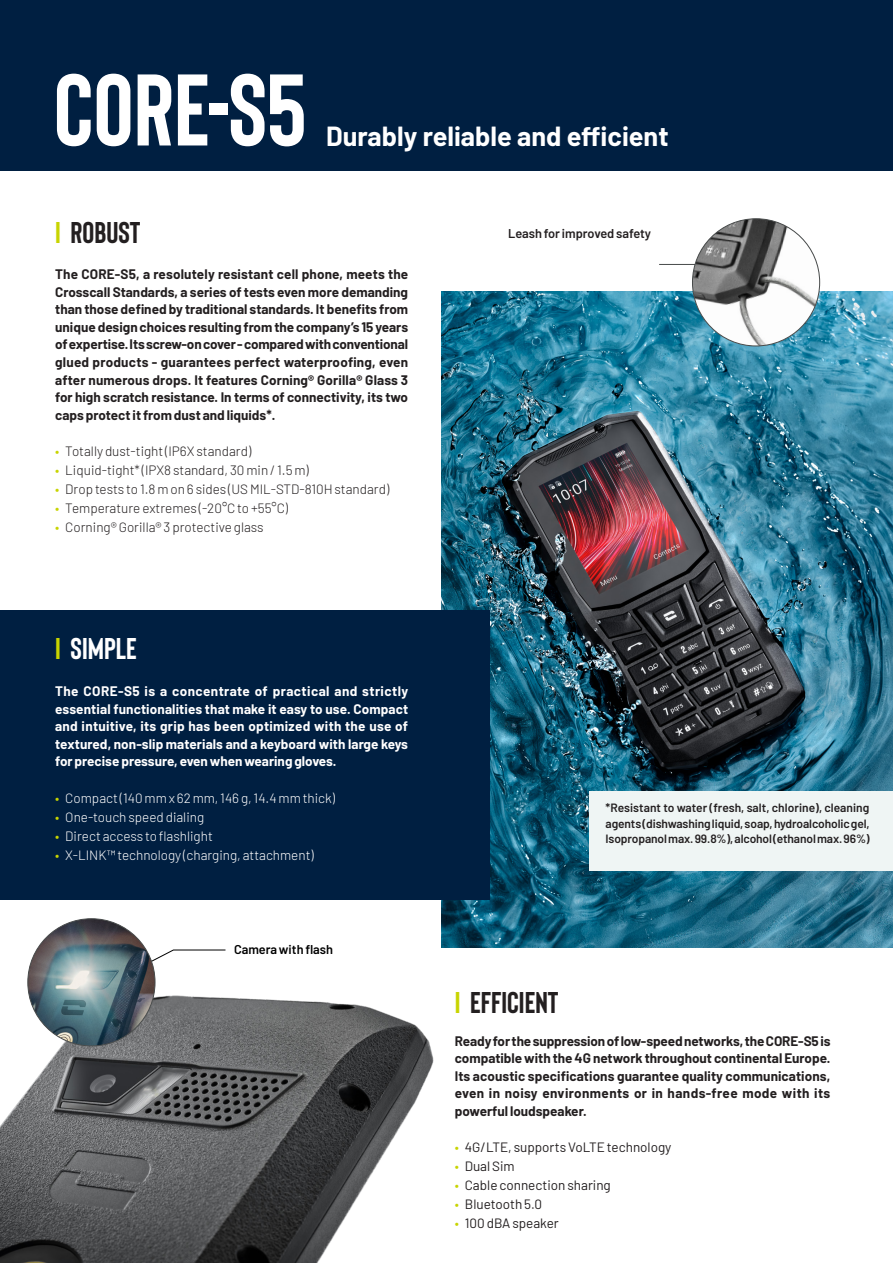
<style>
.page{position:relative;width:893px;height:1263px;background:#fff}
.page>*{position:absolute;margin:0;border:0;box-sizing:border-box;transform-origin:0 0}
.t1{font:700 101.4px "Bison";color:#fff}
.t2{font:700 30px "Bison";color:#231f20}
.t3{font:700 30px "Bison";color:#fff}
.t4{font:700 27px "Barlow";color:#fff}
.t5{font:700 13.5px/17.5px "Barlow";color:#231f20;text-align:justify}
.t6{font:700 13.5px/17.5px "Barlow";color:#fff;text-align:justify}
.t7{font:300 13.5px "Barlow";color:#231f20}
.t8{font:300 13.5px "Barlow";color:#fff}
.t9{font:13.5px "Barlow";color:#231f20}
.t10{font:600 12.75px "Barlow";color:#231f20}
.t11{font:600 12.75px "Barlow";color:#000001}
.t12{font:600 12px/15.6px "Barlow";letter-spacing:-.01em;color:#231f20;text-align:justify}
.s1{color:#c8d400}
.s2{font-weight:400;color:#c8d400}
</style>
<div class="page">
<img style="left:0;top:918px;width:434px;height:345px">
<img style="left:441px;top:291px;width:452px;height:656px">
<div style="left:0;top:610px;width:489px;height:290px;background:#001f41"></div>
<div style="left:0;top:0;width:893px;height:170px;background:#001f41"></div>
<div style="left:590px;top:791px;width:303px;height:79px;background:#eff5f4"></div>
<svg style="left:659px;top:264px;width:36px;height:11px"></svg>
<img style="left:692px;top:219px;width:128px;height:127px;border-radius:64px">
<svg style="left:146px;top:949px;width:80px;height:16px"></svg>
<img style="left:28px;top:919px;width:127px;height:127px;border-radius:64px">
<h1 class="t1" style="left:54px;top:46px;width:254px">CORE-S5</h1>
<h3 class="t4" style="left:326px;top:116px;width:344px">Durably reliable and efficient</h3>
<h2 class="t2" style="left:55px;top:213px;width:87px"><span class="s1">I</span> ROBUST</h2>
<p class="t10" style="left:508px;top:224px;width:145px">Leash for improved safety</p>
<p class="t5" style="left:55px;top:265px;width:355px">The CORE-S5, a resolutely resistant cell phone, meets the Crosscall Standards, a series of tests even more demanding than those defined by traditional standards. It benefits from unique design choices resulting from the company’s 15 years of expertise. Its screw-on cover - compared with conventional glued products - guarantees perfect waterproofing, even after numerous drops. It features Corning® Gorilla® Glass 3 for high scratch resistance. In terms of connectivity, its two caps protect it from dust and liquids*.</p>
<p class="t7" style="left:55px;top:442px;width:197px"><span class="s2">•</span> Totally dust-tight (IP6X standard)</p>
<p class="t7" style="left:55px;top:460px;width:255px"><span class="s2">•</span> Liquid-tight* (IPX8 standard, 30 min / 1.5 m)</p>
<p class="t7" style="left:55px;top:479px;width:336px"><span class="s2">•</span> Drop tests to 1.8 m on 6 sides (US MIL-STD-810H standard)</p>
<p class="t7" style="left:55px;top:498px;width:234px"><span class="s2">•</span> Temperature extremes (-20°C to +55°C)</p>
<p class="t7" style="left:55px;top:517px;width:210px"><span class="s2">•</span> Corning® Gorilla® 3 protective glass</p>
<h2 class="t3" style="left:55px;top:630px;width:83px"><span class="s1">I</span> SIMPLE</h2>
<p class="t6" style="left:55px;top:681px;width:355px">The CORE-S5 is a concentrate of practical and strictly essential functionalities that make it easy to use. Compact and intuitive, its grip has been optimized with the use of textured, non-slip materials and a keyboard with large keys for precise pressure, even when wearing gloves.</p>
<p class="t8" style="left:55px;top:788px;width:281px"><span class="s2">•</span> Compact (140 mm x 62 mm, 146 g, 14.4 mm thick)</p>
<p class="t8" style="left:55px;top:807px;width:150px"><span class="s2">•</span> One-touch speed dialing</p>
<p class="t8" style="left:55px;top:826px;width:159px"><span class="s2">•</span> Direct access to flashlight</p>
<p class="t8" style="left:55px;top:845px;width:260px"><span class="s2">•</span> X-LINK™ technology (charging, attachment)</p>
<p class="t11" style="left:234px;top:940px;width:101px">Camera with flash</p>
<p class="t12" style="left:605px;top:799px;width:266px">*Resistant to water (fresh, salt, chlorine), cleaning agents (dishwashing liquid, soap, hydroalcoholic gel, Isopropanol max. 99.8%), alcohol (ethanol max. 96%)</p>
<h2 class="t2" style="left:455px;top:984px;width:105px"><span class="s1">I</span> EFFICIENT</h2>
<p class="t5" style="left:455px;top:1031px;width:377px">Ready for the suppression of low-speed networks, the CORE-S5 is compatible with the 4G network throughout continental Europe.<br>Its acoustic specifications guarantee quality communications, even in noisy environments or in hands-free mode with its powerful loudspeaker.</p>
<p class="t9" style="left:455px;top:1138px;width:218px"><span class="s1">•</span> 4G/LTE, supports VoLTE technology</p>
<p class="t9" style="left:455px;top:1157px;width:61px"><span class="s1">•</span> Dual Sim</p>
<p class="t9" style="left:455px;top:1175px;width:158px"><span class="s1">•</span> Cable connection sharing</p>
<p class="t9" style="left:455px;top:1194px;width:89px"><span class="s1">•</span> Bluetooth 5.0</p>
<p class="t9" style="left:455px;top:1213px;width:106px"><span class="s1">•</span> 100 dBA speaker</p>
</div>
